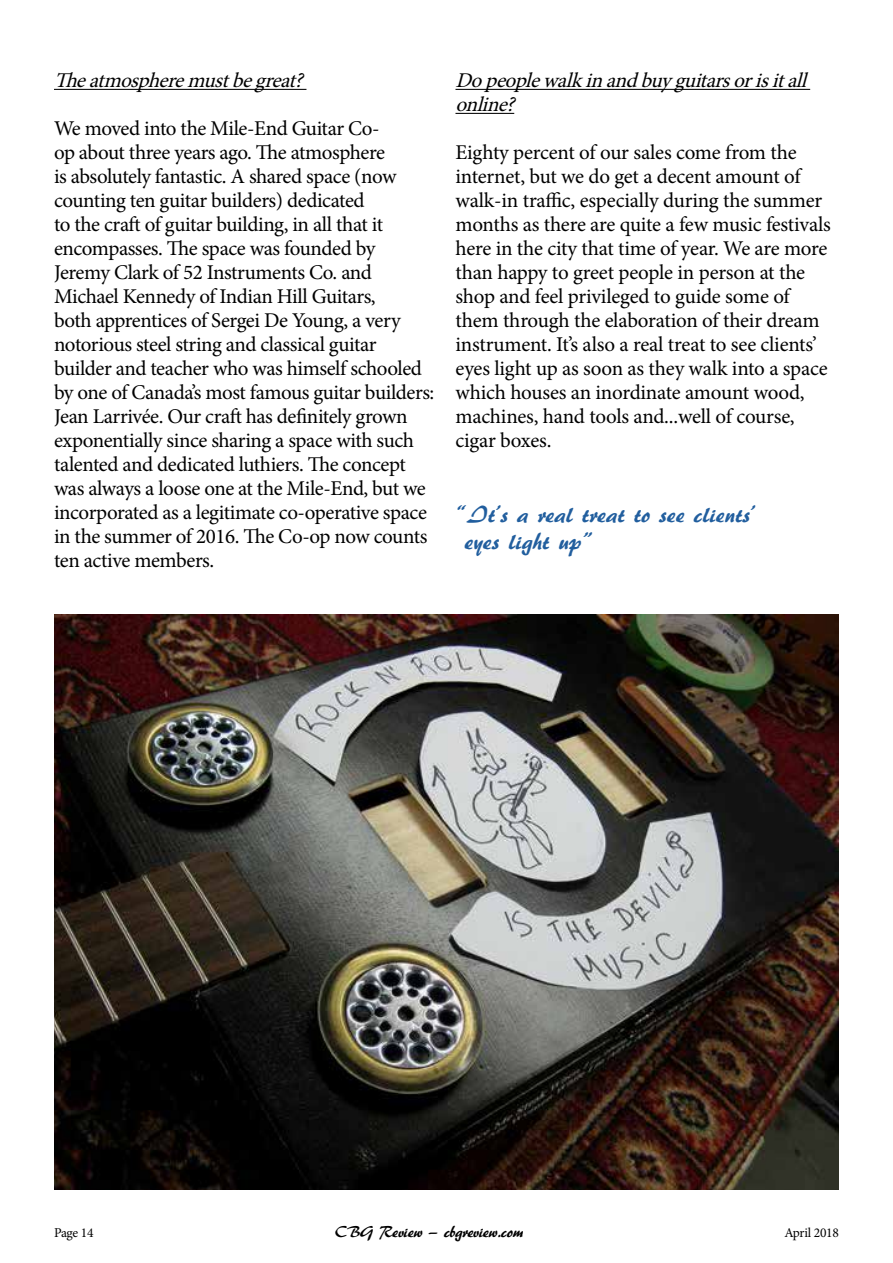
<style>
.page{position:relative;width:893px;height:1263px;background:#fff}
.page>*{position:absolute;margin:0;border:0;box-sizing:border-box;transform-origin:0 0}
.t1{font:24px/27px "ARBERKLEY";color:#215e9e}
.t2{font:21px/24px "Minion Pro";letter-spacing:-.02em;color:#000}
.t3{font:italic 21px/24px "Minion Pro";color:#000}
.t4{font:16.5px "ARBERKLEY";letter-spacing:-.02em;color:#000}
.t5{font:13.5px "Minion Pro";letter-spacing:-.02em;color:#000}
</style>
<div class="page">
<hr style="left:54px;top:89px;width:252px;height:1px;background:#000">
<hr style="left:455px;top:89px;width:355px;height:1px;background:#000">
<hr style="left:455px;top:113px;width:59px;height:1px;background:#000">
<img style="left:54px;top:615px;width:785px;height:575px">
<p class="t3" style="left:54px;top:69px;width:258px">Theatmospheremustbegreat?</p>
<p class="t2" style="left:54px;top:117px;width:382px">We moved into the Mile-End Guitar Co-<br>op about three years ago. The atmosphere<br>is absolutely fantastic. A shared space (now counting ten guitar builders) dedicated<br>to the craft of guitar building, in all that it encompasses. The space was founded by Jeremy Clark of 52 Instruments Co. and Michael Kennedy of Indian Hill Guitars,<br>both apprentices of Sergei De Young, a very notorious steel string and classical guitar builder and teacher who was himself schooled by one of Canada’s most famous guitar builders:<br>Jean Larrivée. Our craft has definitely grown exponentially since sharing a space with such talented and dedicated luthiers. The concept was always a loose one at the Mile-End, but we incorporated as a legitimate co-operative space in the summer of 2016. The Co-op now counts ten active members.</p>
<p class="t3" style="left:455px;top:69px;width:360px">Dopeoplewalkinandbuyguitarsorisitall online?</p>
<p class="t2" style="left:455px;top:141px;width:377px">Eighty percent of our sales come from the internet, but we do get a decent amount of walk-in traffic, especially during the summer months as there are quite a few music festivals here in the city that time of year. We are more than happy to greet people in person at the shop and feel privileged to guide some of them through the elaboration of their dream instrument. It’s also a real treat to see clients’ eyes light up as soon as they walk into a space which houses an inordinate amount wood, machines, hand tools and...well of course, cigar boxes.</p>
<p class="t1" style="left:465px;top:501px;width:292px;text-indent:-9px">“It’s a real treat to see clients’ eyes light up”</p>
<p class="t5" style="left:54px;top:1223px;width:41px">Page 14</p>
<p class="t4" style="left:335px;top:1221px;width:189px">CBG Review — cbgreview.com</p>
<p class="t5" style="left:784px;top:1223px;width:56px">April 2018</p>
</div>
